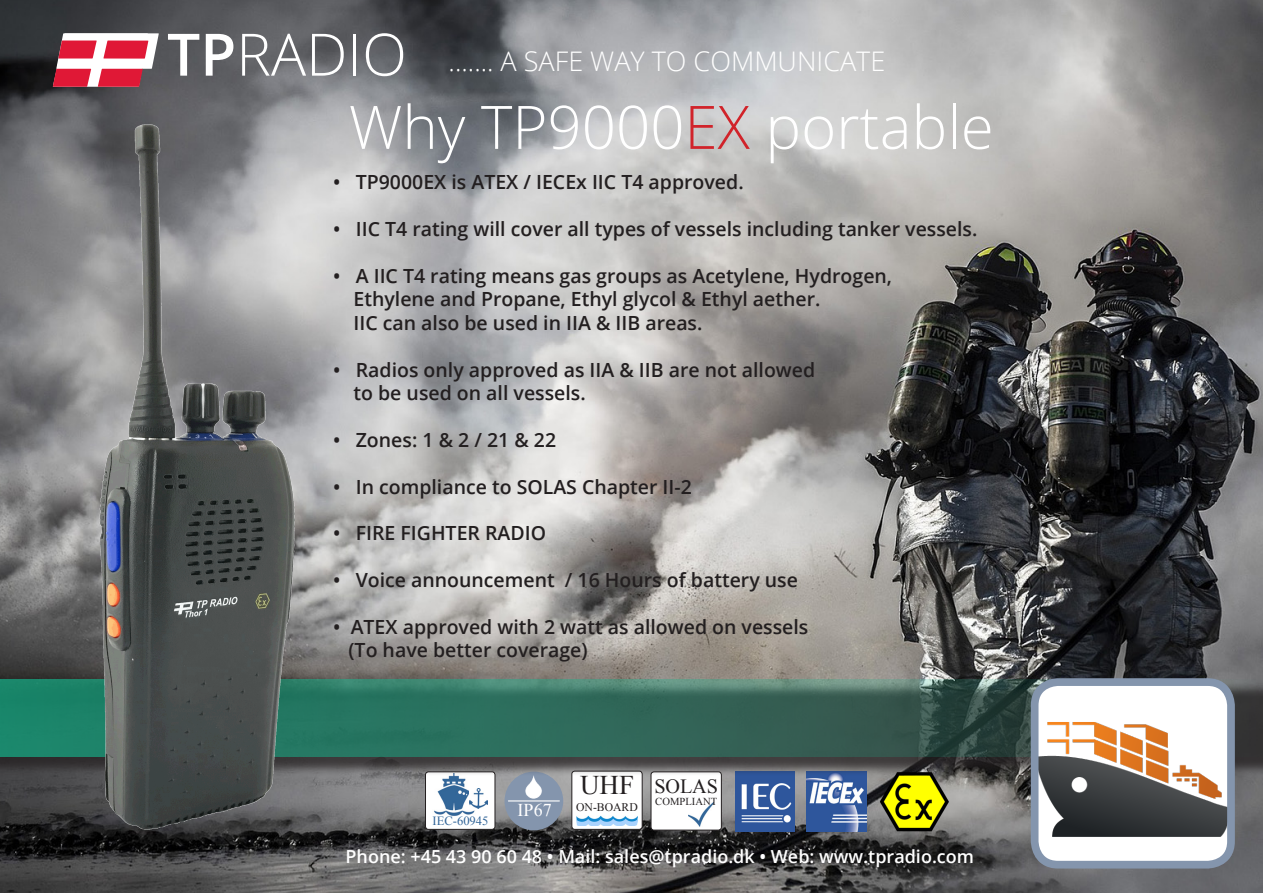
<style>
.page{position:relative;width:1263px;height:893px;background:#fff}
.page>*{position:absolute;margin:0;border:0;box-sizing:border-box;transform-origin:0 0}
.t1{font:300 60px "Open Sans";color:#fff}
.t2{font:300 58.5px "Open Sans";color:#fff}
.t3{font:300 27px "Open Sans";color:#fff}
.t4{font:27px "Times New Roman";color:#231f20}
.t5{font:20.25px "Times New Roman";letter-spacing:-.005em;color:#231f20}
.t6{font:600 19.5px "Open Sans";color:#231f20}
.t7{font:600 18px "Open Sans";color:#fff}
.t8{font:18px "Times New Roman";color:#fff}
.t9{font:12.6px "Times New Roman";color:#369}
.t10{font:11.7px "Times New Roman";color:#231f20}
.t11{font:10.65px "Times New Roman";color:#231f20}
.s1{font-weight:600}
.s2{color:#d1232a}
</style>
<div class="page">
<img style="left:0;top:0;width:1263px;height:893px">
<svg style="left:53px;top:33px;width:106px;height:54px"></svg>
<img style="left:880px;top:776px;width:69px;height:55px">
<div style="left:425px;top:772px;width:70px;height:57px;background:#fff;border-radius:3px"></div>
<div style="left:425px;top:772px;width:70px;height:58px;border:1px solid #231f20;border-radius:3px"></div>
<img style="left:434px;top:776px;width:44px;height:40px">
<img style="left:470px;top:788px;width:18px;height:20px">
<div style="left:504px;top:772px;width:59px;height:58px;background:#8495ad;border-radius:50%"></div>
<img style="left:523px;top:776px;width:20px;height:26px">
<hr style="left:508px;top:800px;width:51px;height:1px;background:#fff">
<div style="left:651px;top:772px;width:70px;height:58px;background:#fff;border-radius:3px"></div>
<div style="left:651px;top:772px;width:71px;height:58px;border:1px solid #231f20;border-radius:3px"></div>
<img style="left:689px;top:802px;width:25px;height:25px">
<div style="left:572px;top:771px;width:70px;height:58px;background:#fff;border-radius:3px"></div>
<div style="left:572px;top:771px;width:70px;height:59px;border:1px solid #231f20;border-radius:3px"></div>
<img style="left:576px;top:815px;width:61px;height:11px">
<img style="left:735px;top:776px;width:60px;height:55px">
<img style="left:806px;top:776px;width:60px;height:55px">
<div style="left:0;top:681px;width:1263px;height:95px;background:#231f20;opacity:.75"></div>
<svg style="left:0;top:679px;width:1263px;height:78px;background:#346659"></svg>
<div style="left:1035px;top:682px;width:196px;height:183px;background:#fff;border-radius:23px"></div>
<img style="left:1035px;top:696px;width:196px;height:164px">
<div style="left:1031px;top:678px;width:204px;height:190px;border:8px solid #8495ad;border-radius:23px"></div>
<img style="left:41px;top:102px;width:285px;height:746px">
<p class="t2" style="left:167px;top:14px;width:241px"><span class="s1">TP</span>RADIO</p>
<p class="t3" style="left:449px;top:43px;width:438px">....... A SAFE WAY TO COMMUNICATE</p>
<p class="t1" style="left:349px;top:86px;width:646px">Why TP9000<span class="s2">EX</span> portable</p>
<p class="t6" style="left:333px;top:169px;width:412px">• TP9000EX is ATEX / IECEx IIC T4 approved.</p>
<p class="t6" style="left:333px;top:216px;width:646px">• IIC T4 rating will cover all types of vessels including tanker vessels.</p>
<p class="t6" style="left:333px;top:263px;width:560px">• A IIC T4 rating means gas groups as Acetylene, Hydrogen,</p>
<p class="t6" style="left:353px;top:286px;width:468px">Ethylene and Propane, Ethyl glycol &amp; Ethyl aether.</p>
<p class="t6" style="left:353px;top:309px;width:350px">IIC can also be used in IIA &amp; IIB areas.</p>
<p class="t6" style="left:333px;top:356px;width:483px">• Radios only approved as IIA &amp; IIB are not allowed</p>
<p class="t6" style="left:353px;top:380px;width:234px">to be used on all vessels.</p>
<p class="t6" style="left:333px;top:426px;width:224px">• Zones: 1 &amp; 2 / 21 &amp; 22</p>
<p class="t6" style="left:333px;top:473px;width:360px">• In compliance to SOLAS Chapter II-2</p>
<p class="t6" style="left:333px;top:520px;width:214px">• FIRE FIGHTER RADIO</p>
<p class="t6" style="left:333px;top:567px;width:466px">• Voice announcement / 16 Hours of battery use</p>
<p class="t6" style="left:333px;top:614px;width:477px">• ATEX approved with 2 watt as allowed on vessels</p>
<p class="t6" style="left:348px;top:637px;width:241px">(To have better coverage)</p>
<p class="t9" style="left:433px;top:812px;width:57px">IEC-60945</p>
<p class="t8" style="left:518px;top:798px;width:36px">IP67</p>
<p class="t4" style="left:580px;top:767px;width:55px">UHF</p>
<p class="t10" style="left:576px;top:799px;width:63px">ON-BOARD</p>
<p class="t5" style="left:654px;top:773px;width:65px">SOLAS</p>
<p class="t11" style="left:655px;top:794px;width:63px">COMPLIANT</p>
<p class="t7" style="left:345px;top:844px;width:630px">Phone: +45 43 90 60 48 • Mail: sales@tpradio.dk • Web: www.tpradio.com</p>
</div>
